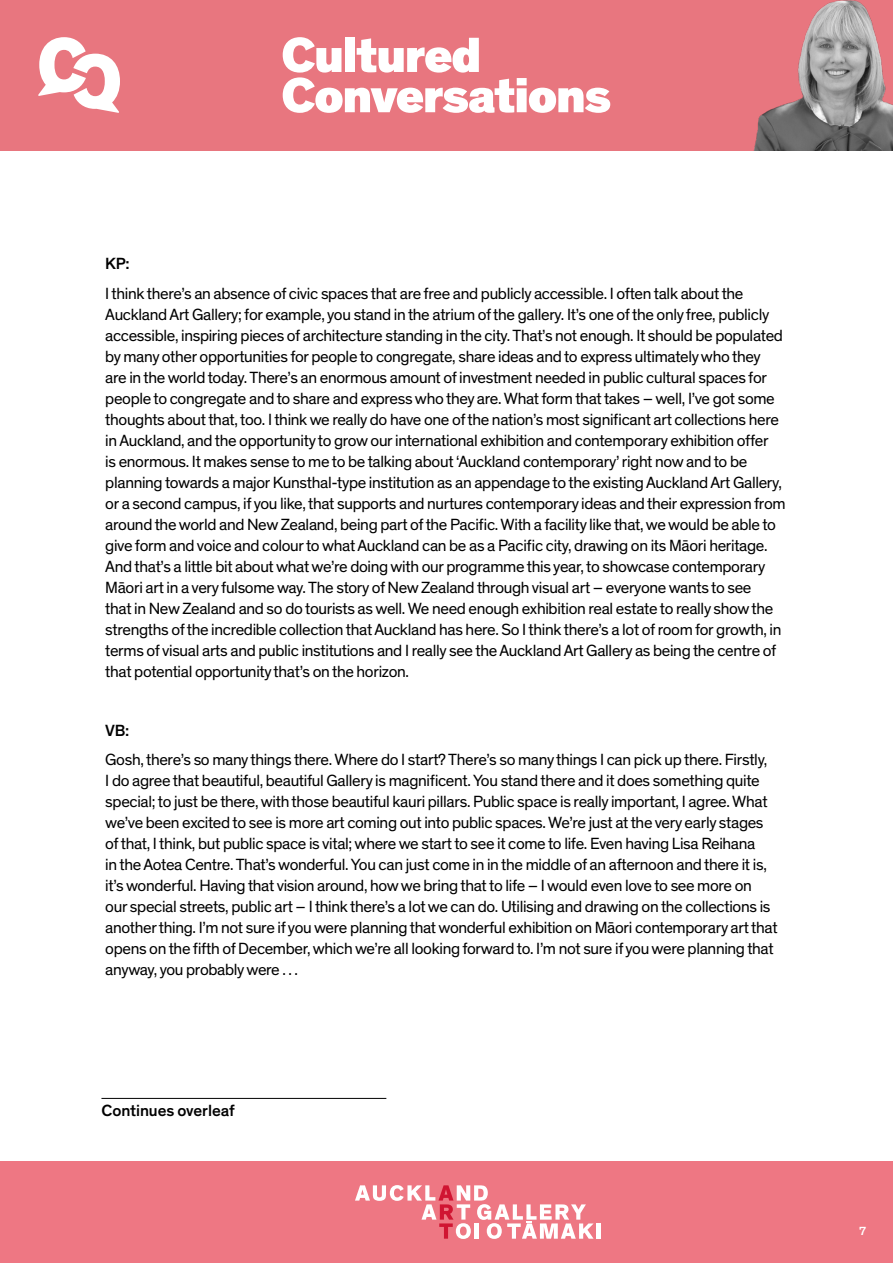
<style>
.page{position:relative;width:893px;height:1263px;background:#fff}
.page>*{position:absolute;margin:0;border:0;box-sizing:border-box;transform-origin:0 0}
.t1{font:16.5px/21px "Theinhardt";letter-spacing:-.02em;color:#000}
.t2{font:500 16.5px "Theinhardt";letter-spacing:-.005em;color:#000}
.t3{font:500 12px "Theinhardt";color:#fff}
</style>
<div class="page">
<div style="left:0;top:1161px;width:893px;height:102px;background:#ee7783"></div>
<hr style="left:101px;top:1098px;width:285px;height:1px;background:#000">
<hr style="left:596px;top:1223px;width:4px;height:16px;background:#fff">
<svg style="left:355px;top:1185px;width:239px;height:54px"></svg>
<div style="left:0;top:0;width:893px;height:150px;background:#e8767f"></div>
<svg style="left:38px;top:37px;width:82px;height:76px"></svg>
<svg style="left:283px;top:37px;width:327px;height:76px"></svg>
<img style="left:754px;top:0;width:139px;height:150px">
<p class="t2" style="left:105px;top:254px;width:26px">KP:</p>
<p class="t1" style="left:105px;top:283px;width:682px">I think there’s an absence of civic spaces that are free and publicly accessible. I often talk about the Auckland Art Gallery; for example, you stand in the atrium of the gallery. It’s one of the only free, publicly accessible, inspiring pieces of architecture standing in the city. That’s not enough. It should be populated by many other opportunities for people to congregate, share ideas and to express ultimately who they are in the world today. There’s an enormous amount of investment needed in public cultural spaces for people to congregate and to share and express who they are. What form that takes – well, I’ve got some thoughts about that, too. I think we really do have one of the nation’s most significant art collections here in Auckland, and the opportunity to grow our international exhibition and contemporary exhibition offer<br>is enormous. It makes sense to me to be talking about ‘Auckland contemporary’ right now and to be planning towards a major Kunsthal-type institution as an appendage to the existing Auckland Art Gallery, or a second campus, if you like, that supports and nurtures contemporary ideas and their expression from around the world and New Zealand, being part of the Pacific. With a facility like that, we would be able to give form and voice and colour to what Auckland can be as a Pacific city, drawing on its Māori heritage.<br>And that’s a little bit about what we’re doing with our programme this year, to showcase contemporary Māori art in a very fulsome way. The story of New Zealand through visual art – everyone wants to see<br>that in New Zealand and so do tourists as well. We need enough exhibition real estate to really show the strengths of the incredible collection that Auckland has here. So I think there’s a lot of room for growth, in terms of visual arts and public institutions and I really see the Auckland Art Gallery as being the centre of that potential opportunity that’s on the horizon.</p>
<p class="t2" style="left:105px;top:720px;width:26px">VB:</p>
<p class="t1" style="left:105px;top:750px;width:674px">Gosh, there’s so many things there. Where do I start? There’s so many things I can pick up there. Firstly,<br>I do agree that beautiful, beautiful Gallery is magnificent. You stand there and it does something quite special; to just be there, with those beautiful kauri pillars. Public space is really important, I agree. What we’ve been excited to see is more art coming out into public spaces. We’re just at the very early stages of that, I think, but public space is vital; where we start to see it come to life. Even having Lisa Reihana<br>in the Aotea Centre. That’s wonderful. You can just come in in the middle of an afternoon and there it is, it’s wonderful. Having that vision around, how we bring that to life – I would even love to see more on our special streets, public art – I think there’s a lot we can do. Utilising and drawing on the collections is another thing. I’m not sure if you were planning that wonderful exhibition on Māori contemporary art that opens on the fifth of December, which we’re all looking forward to. I’m not sure if you were planning that anyway, you probably were . . .</p>
<p class="t2" style="left:101px;top:1100px;width:135px">Continues overleaf</p>
<p class="t3" style="left:859px;top:1223px;width:9px">7</p>
</div>
